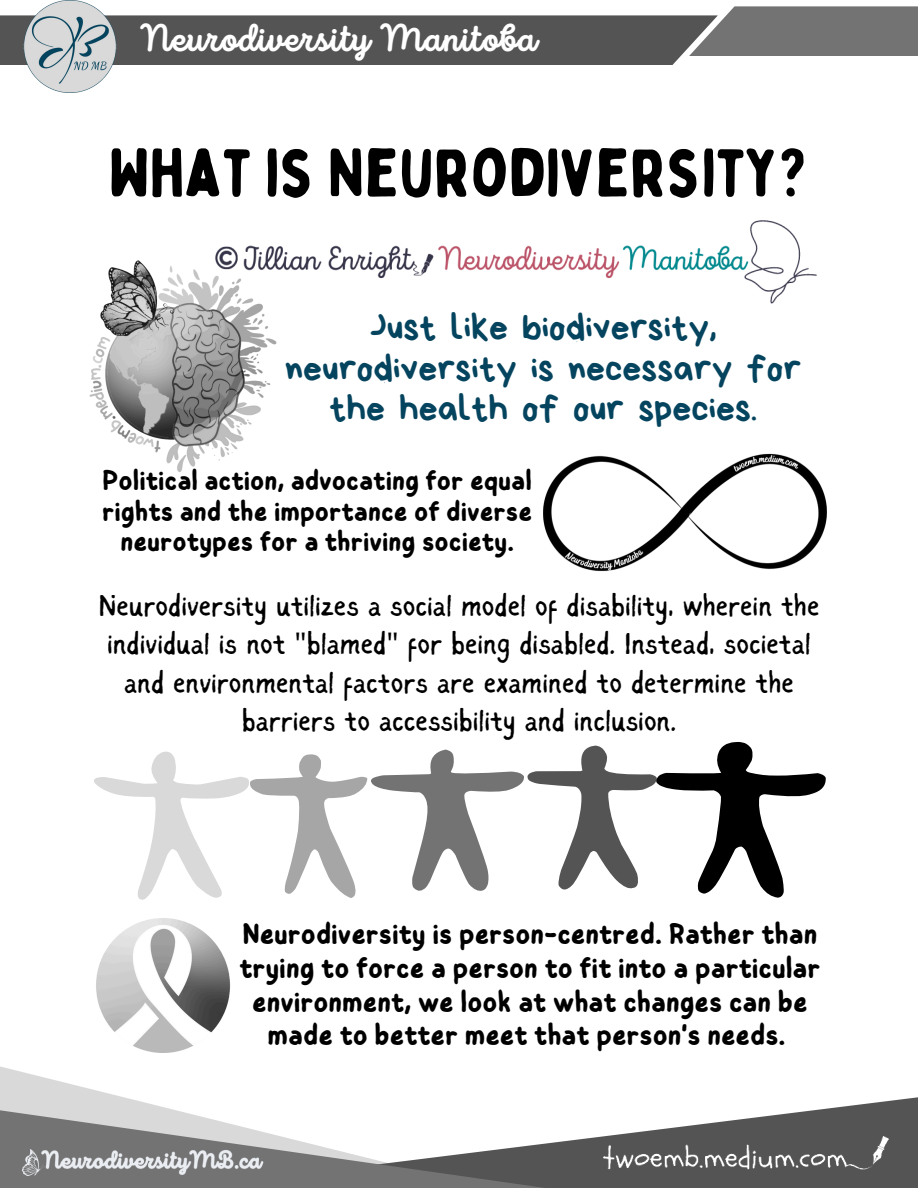
<style>
.page{position:relative;width:918px;height:1188px;background:#fff}
.page>*{position:absolute;margin:0;border:0;box-sizing:border-box;transform-origin:0 0}
.t1{font:67.5px "Bobby Jones Soft";color:#000}
.t2{font:37.5px/40.5px "Bryndan Write";color:#05445e;text-align:center}
.t3{font:700 37.5px "Intro Script";letter-spacing:.01em;color:#fff}
.t4{font:30px/38.2px "Sigher";color:#000;text-align:center}
.t5{font:600 30px/33.8px "Childos Arabic";color:#000;text-align:center}
.t6{font:600 28.5px/30.3px "Childos Arabic";color:#000;text-align:center}
.s1{font-family:"Noto Sans"}
</style>
<div class="page">
<svg style="left:0;top:1074px;width:918px;height:114px"></svg>
<svg style="left:0;top:1087px;width:795px;height:101px"></svg>
<img style="left:22px;top:1148px;width:243px;height:28px">
<img style="left:604px;top:1136px;width:285px;height:39px">
<div style="left:689px;top:6px;width:229px;height:50px;background:#737373"></div>
<div style="left:0;top:15px;width:718px;height:50px;background:#545454"></div>
<img style="left:22px;top:0;width:105px;height:92px">
<img style="left:89px;top:260px;width:188px;height:212px">
<img style="left:207px;top:220px;width:610px;height:88px">
<svg style="left:94px;top:742px;width:732px;height:158px"></svg>
<img style="left:544px;top:453px;width:282px;height:118px">
<img style="left:96px;top:919px;width:135px;height:134px">
<p class="t3" style="left:140px;top:23px;width:399px">Neurodiversity Manitoba</p>
<h3 class="t1" style="left:109px;top:131px;width:702px">WHAT IS NEURODIVERSITY?</h3>
<h2 class="t2" style="left:285px;top:308px;width:518px">Just like biodiversity, neurodiversity is necessary for the health of our species.</h2>
<p class="t6" style="left:102px;top:466px;width:432px">Political action, advocating for equal rights and the importance of diverse neurotypes for a thriving society.</p>
<h1 class="t4" style="left:98px;top:589px;width:723px">Neurodiversity utilizes a social model of disability, wherein the individual is not <span class="s1">"</span>blamed<span class="s1">"</span> for being disabled. Instead, societal and environmental factors are examined to determine the barriers to accessibility and inclusion.</h1>
<p class="t5" style="left:239px;top:918px;width:583px">Neurodiversity is person-centred. Rather than trying to force a person to fit into a particular environment, we look at what changes can be made to better meet that person's needs.</p>
</div>
